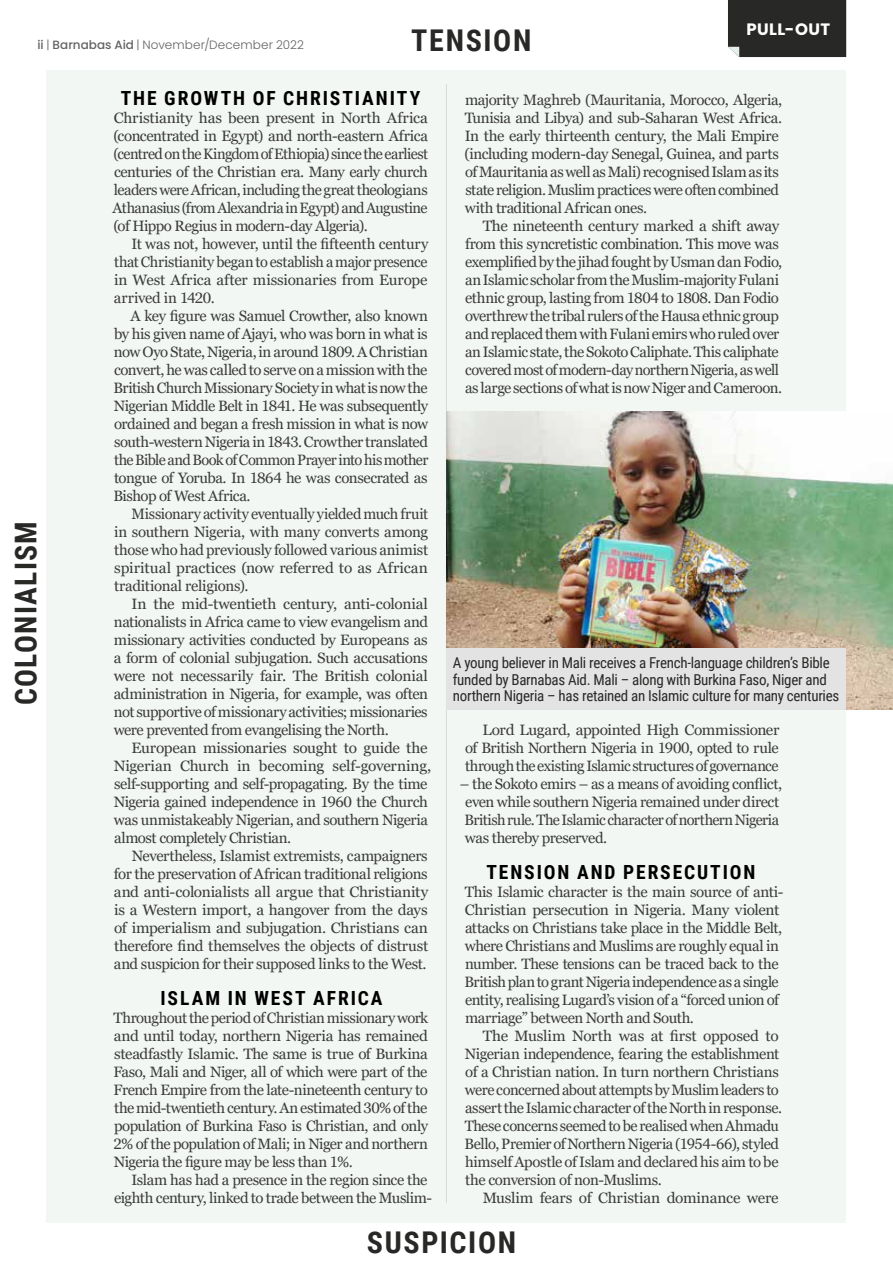
<style>
.page{position:relative;width:893px;height:1263px;background:#fff}
.page>*{position:absolute;margin:0;border:0;box-sizing:border-box;transform-origin:0 0}
.t1{font:700 30px "Roboto Condensed";letter-spacing:.05em;color:#282827}
.t2{font:700 19.5px "Roboto Condensed";letter-spacing:.1em;color:#000}
.t3{font:700 16.5px "Poppins";letter-spacing:.015em;color:#fff}
.t4{font:15px/18px "Georgia Pro";letter-spacing:-.03em;color:#3c3c3b;text-align:justify}
.t5{font:15px/16.5px "Roboto Condensed";letter-spacing:-.02em;color:#282827}
.t6{font:15px "Georgia Pro";letter-spacing:-.01em;color:#3c3c3b}
.t7{font:300 12px "Poppins";letter-spacing:.01em;color:#646363}
.s1{font-weight:500}
</style>
<div class="page">
<div style="left:47px;top:70px;width:799px;height:1152px;background:#f3f7f4"></div>
<hr style="left:446px;top:84px;width:1px;height:1119px;background:#dadada">
<img style="left:446px;top:412px;width:447px;height:297px">
<div style="left:446px;top:648px;width:400px;height:61px;background:#e3e3e3"></div>
<div style="left:728px;top:0;width:118px;height:57px;background:#282827"></div>
<p class="t7" style="left:37px;top:38px;width:268px"><span class="s1">ii</span> | <span class="s1">Barnabas Aid</span> | November/December 2022</p>
<h1 class="t1" style="left:411px;top:19px;width:122px">TENSION</h1>
<p class="t3" style="left:746px;top:20px;width:85px">PULL-OUT</p>
<h1 class="t1" style="left:5px;top:705px;width:185px;rotate:-90deg">COLONIALISM</h1>
<h2 class="t2" style="left:121px;top:84px;width:301px">THE GROWTH OF CHRISTIANITY</h2>
<p class="t4" style="left:113px;top:109px;width:317px">Christianity has been present in North Africa (concentrated in Egypt) and north-eastern Africa (centred on the Kingdom of Ethiopia) since the earliest centuries of the Christian era. Many early church leaders were African, including the great theologians Athanasius (from Alexandria in Egypt) and Augustine (of Hippo Regius in modern-day Algeria).</p>
<p class="t4" style="left:114px;top:235px;width:316px;text-indent:18px">It was not, however, until the fifteenth century that Christianity began to establish a major presence in West Africa after missionaries from Europe arrived in 1420.</p>
<p class="t4" style="left:113px;top:307px;width:316px;text-indent:17px">A key figure was Samuel Crowther, also known by his given name of Ajayi, who was born in what is now Oyo State, Nigeria, in around 1809. A Christian convert, he was called to serve on a mission with the British Church Missionary Society in what is now the Nigerian Middle Belt in 1841. He was subsequently ordained and began a fresh mission in what is now south-western Nigeria in 1843. Crowther translated the Bible and Book of Common Prayer into his mother tongue of Yoruba. In 1864 he was consecrated as Bishop of West Africa.</p>
<p class="t4" style="left:114px;top:505px;width:316px;text-indent:18px">Missionary activity eventually yielded much fruit in southern Nigeria, with many converts among those who had previously followed various animist spiritual practices (now referred to as African traditional religions).</p>
<p class="t4" style="left:114px;top:595px;width:316px;text-indent:18px">In the mid-twentieth century, anti-colonial nationalists in Africa came to view evangelism and missionary activities conducted by Europeans as a form of colonial subjugation. Such accusations were not necessarily fair. The British colonial administration in Nigeria, for example, was often not supportive of missionary activities; missionaries were prevented from evangelising the North.</p>
<p class="t4" style="left:114px;top:739px;width:319px;text-align:left;text-indent:18px">European missionaries sought to guide the Nigerian Church in becoming self-governing, self-supporting and self-propagating. By the time Nigeria gained independence in 1960 the Church was unmistakeably Nigerian, and southern Nigeria almost completely Christian.</p>
<p class="t4" style="left:114px;top:847px;width:316px;text-indent:18px">Nevertheless, Islamist extremists, campaigners for the preservation of African traditional religions and anti-colonialists all argue that Christianity is a Western import, a hangover from the days of imperialism and subjugation. Christians can therefore find themselves the objects of distrust and suspicion for their supposed links to the West.</p>
<h2 class="t2" style="left:160px;top:984px;width:224px">ISLAM IN WEST AFRICA</h2>
<p class="t4" style="left:113px;top:1009px;width:316px">Throughout the period of Christian missionary work and until today, northern Nigeria has remained steadfastly Islamic. The same is true of Burkina Faso, Mali and Niger, all of which were part of the French Empire from the late-nineteenth century to the mid-twentieth century. An estimated 30% of the population of Burkina Faso is Christian, and only 2% of the population of Mali; in Niger and northern Nigeria the figure may be less than 1%.</p>
<p class="t4" style="left:114px;top:1171px;width:320px;text-indent:18px">Islam has had a presence in the region since the eighth century, linked to trade between the Muslim-</p>
<p class="t4" style="left:465px;top:91px;width:319px;text-align:left">majority Maghreb (Mauritania, Morocco, Algeria, Tunisia and Libya) and sub-Saharan West Africa.<br>In the early thirteenth century, the Mali Empire (including modern-day Senegal, Guinea, and parts of Mauritania as well as Mali) recognised Islam as its state religion. Muslim practices were often combined with traditional African ones.</p>
<p class="t4" style="left:465px;top:217px;width:319px;text-align:left;text-indent:18px">The nineteenth century marked a shift away from this syncretistic combination. This move was exemplified by the jihad fought by Usman dan Fodio, an Islamic scholar from the Muslim-majority Fulani ethnic group, lasting from 1804 to 1808. Dan Fodio overthrew the tribal rulers of the Hausa ethnic group and replaced them with Fulani emirs who ruled over an Islamic state, the Sokoto Caliphate. This caliphate covered most of modern-day northern Nigeria, as well as large sections of what is now Niger and Cameroon.</p>
<p class="t5" style="left:453px;top:654px;width:378px">A young believer in Mali receives a French-language children’s Bible funded by Barnabas Aid. Mali – along with Burkina Faso, Niger and</p>
<p class="t5" style="left:453px;top:687px;width:388px">northern Nigeria – has retained an Islamic culture for many centuries</p>
<p class="t4" style="left:465px;top:721px;width:316px;text-indent:17px">Lord Lugard, appointed High Commissioner of British Northern Nigeria in 1900, opted to rule through the existing Islamic structures of governance</p>
<p class="t4" style="left:465px;top:775px;width:319px;text-align:left;text-indent:-5px">– the Sokoto emirs – as a means of avoiding conflict, even while southern Nigeria remained under direct British rule. The Islamic character of northern Nigeria was thereby preserved.</p>
<h2 class="t2" style="left:486px;top:858px;width:271px">TENSION AND PERSECUTION</h2>
<p class="t4" style="left:465px;top:883px;width:320px;text-align:left">This Islamic character is the main source of anti-Christian persecution in Nigeria. Many violent attacks on Christians take place in the Middle Belt, where Christians and Muslims are roughly equal in number. These tensions can be traced back to the British plan to grant Nigeria independence as a single entity, realising Lugard’s vision of a “forced union of marriage” between North and South.</p>
<p class="t4" style="left:465px;top:1027px;width:319px;text-align:left;text-indent:18px">The Muslim North was at first opposed to Nigerian independence, fearing the establishment of a Christian nation. In turn northern Christians were concerned about attempts by Muslim leaders to assert the Islamic character of the North in response.<br>These concerns seemed to be realised when Ahmadu Bello, Premier of Northern Nigeria (1954-66), styled himself Apostle of Islam and declared his aim to be the conversion of non-Muslims.</p>
<p class="t6" style="left:483px;top:1189px;width:297px">Muslim fears of Christian dominance were</p>
<h1 class="t1" style="left:367px;top:1221px;width:151px">SUSPICION</h1>
</div>
